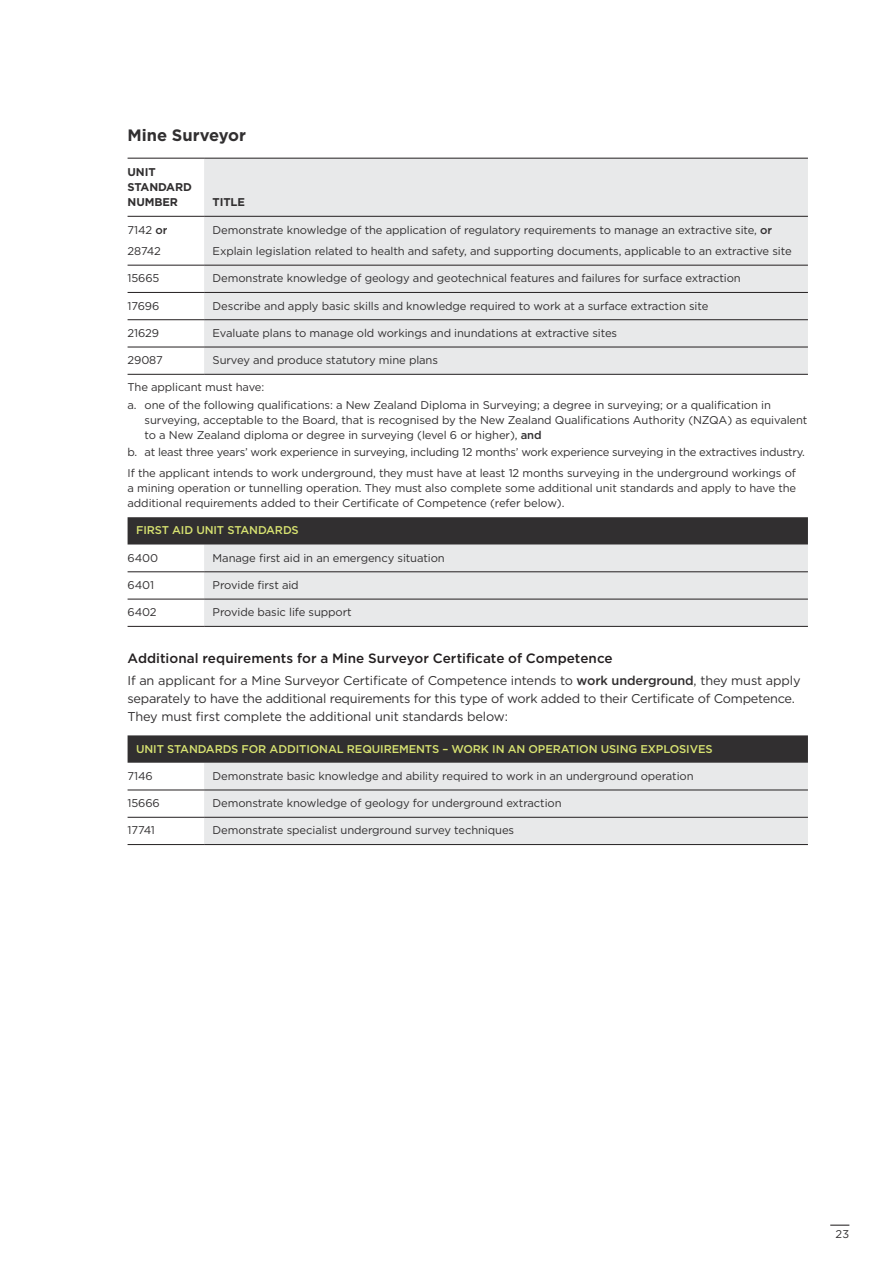
<style>
.page{position:relative;width:893px;height:1263px;background:#fff}
.page>*{position:absolute;margin:0;border:0;box-sizing:border-box;transform-origin:0 0}
.t1{font:700 16.5px "Gotham";color:#312f30}
.t2{font:500 13.5px "Gotham";letter-spacing:.005em;color:#231f20}
.body{font:12.75px/18px "Gotham";letter-spacing:-.02em;color:#312f30}
.table_body{font:11.25px/15px "Gotham";letter-spacing:-.01em;color:#312f30}
.table_body-2{font:500 11.25px "Gotham";letter-spacing:-.01em;color:#d8e371}
.table_H1{font:700 11.25px/15px "Gotham";letter-spacing:-.01em;color:#312f30}
.s1{font-weight:500}
</style>
<div class="page">
<svg style="left:204px;top:159px;width:604px;height:685px;fill:#e8e9ea"></svg>
<svg style="left:128px;top:517px;width:680px;height:246px"></svg>
<hr style="left:128px;top:158px;width:76px;height:1px;background:#231f20">
<hr style="left:204px;top:158px;width:604px;height:1px;background:#231f20">
<hr style="left:128px;top:216px;width:76px;height:1px;background:#231f20">
<hr style="left:204px;top:216px;width:604px;height:1px;background:#231f20">
<hr style="left:128px;top:265px;width:76px;height:1px;background:#231f20">
<hr style="left:204px;top:265px;width:604px;height:1px;background:#231f20">
<hr style="left:128px;top:292px;width:76px;height:1px;background:#231f20">
<hr style="left:204px;top:292px;width:604px;height:1px;background:#231f20">
<hr style="left:128px;top:319px;width:76px;height:1px;background:#231f20">
<hr style="left:204px;top:319px;width:604px;height:1px;background:#231f20">
<hr style="left:128px;top:347px;width:76px;height:1px;background:#231f20">
<hr style="left:204px;top:347px;width:604px;height:1px;background:#231f20">
<hr style="left:128px;top:374px;width:76px;height:1px;background:#231f20">
<hr style="left:204px;top:374px;width:604px;height:1px;background:#231f20">
<hr style="left:128px;top:571px;width:76px;height:1px;background:#231f20">
<hr style="left:204px;top:571px;width:604px;height:1px;background:#231f20">
<hr style="left:128px;top:599px;width:76px;height:1px;background:#231f20">
<hr style="left:204px;top:599px;width:604px;height:1px;background:#231f20">
<hr style="left:128px;top:790px;width:76px;height:1px;background:#231f20">
<hr style="left:204px;top:790px;width:604px;height:1px;background:#231f20">
<hr style="left:128px;top:817px;width:76px;height:1px;background:#231f20">
<hr style="left:204px;top:817px;width:604px;height:1px;background:#231f20">
<hr style="left:128px;top:844px;width:76px;height:1px;background:#231f20">
<hr style="left:204px;top:844px;width:604px;height:1px;background:#231f20">
<hr style="left:128px;top:626px;width:76px;height:1px;background:#231f20">
<hr style="left:204px;top:626px;width:604px;height:1px;background:#231f20">
<svg style="left:830px;top:1224px;width:19px;height:2px"></svg>
<h1 class="t1" style="left:128px;top:124px;width:120px">Mine Surveyor</h1>
<p class="table_H1" style="left:128px;top:164px;width:66px">UNIT<br>STANDARD<br>NUMBER</p>
<p class="table_H1" style="left:213px;top:194px;width:34px">TITLE</p>
<p class="table_body" style="left:128px;top:222px;width:41px">7142 <span class="s1">or</span></p>
<p class="table_body" style="left:128px;top:243px;width:35px">28742</p>
<p class="table_body" style="left:213px;top:222px;width:561px">Demonstrate knowledge of the application of regulatory requirements to manage an extractive site, <span class="s1">or</span></p>
<p class="table_body" style="left:213px;top:243px;width:581px">Explain legislation related to health and safety, and supporting documents, applicable to an extractive site</p>
<p class="table_body" style="left:128px;top:270px;width:33px">15665</p>
<p class="table_body" style="left:213px;top:270px;width:530px">Demonstrate knowledge of geology and geotechnical features and failures for surface extraction</p>
<p class="table_body" style="left:128px;top:298px;width:33px">17696</p>
<p class="table_body" style="left:213px;top:298px;width:497px">Describe and apply basic skills and knowledge required to work at a surface extraction site</p>
<p class="table_body" style="left:128px;top:325px;width:33px">21629</p>
<p class="table_body" style="left:213px;top:325px;width:406px">Evaluate plans to manage old workings and inundations at extractive sites</p>
<p class="table_body" style="left:128px;top:352px;width:37px">29087</p>
<p class="table_body" style="left:213px;top:352px;width:227px">Survey and produce statutory mine plans</p>
<p class="table_body" style="left:128px;top:380px;width:138px">The applicant must have:</p>
<p class="table_body" style="left:145px;top:397px;width:664px;text-indent:-17px">a. one of the following qualifications: a New Zealand Diploma in Surveying; a degree in surveying; or a qualification in surveying, acceptable to the Board, that is recognised by the New Zealand Qualifications Authority (NZQA) as equivalent to a New Zealand diploma or degree in surveying (level 6 or higher), <span class="s1">and</span></p>
<p class="table_body" style="left:128px;top:444px;width:679px">b. at least three years’ work experience in surveying, including 12 months’ work experience surveying in the extractives industry.</p>
<p class="table_body" style="left:128px;top:465px;width:670px;text-align:justify">If the applicant intends to work underground, they must have at least 12 months surveying in the underground workings of a mining operation or tunnelling operation. They must also complete some additional unit standards and apply to have the additional requirements added to their Certificate of Competence (refer below).</p>
<p class="table_body-2" style="left:136px;top:523px;width:164px">FIRST AID UNIT STANDARDS</p>
<p class="table_body" style="left:128px;top:550px;width:32px">6400</p>
<p class="table_body" style="left:213px;top:550px;width:234px">Manage first aid in an emergency situation</p>
<p class="table_body" style="left:128px;top:577px;width:28px">6401</p>
<p class="table_body" style="left:213px;top:577px;width:88px">Provide first aid</p>
<p class="table_body" style="left:128px;top:604px;width:31px">6402</p>
<p class="table_body" style="left:213px;top:604px;width:141px">Provide basic life support</p>
<h4 class="t2" style="left:128px;top:649px;width:487px">Additional requirements for a Mine Surveyor Certificate of Competence</h4>
<p class="body" style="left:128px;top:671px;width:674px">If an applicant for a Mine Surveyor Certificate of Competence intends to <span class="s1">work underground</span>, they must apply separately to have the additional requirements for this type of work added to their Certificate of Competence.<br>They must first complete the additional unit standards below:</p>
<p class="table_body-2" style="left:136px;top:741px;width:578px">UNIT STANDARDS FOR ADDITIONAL REQUIREMENTS – WORK IN AN OPERATION USING EXPLOSIVES</p>
<p class="table_body" style="left:128px;top:768px;width:27px">7146</p>
<p class="table_body" style="left:213px;top:768px;width:482px">Demonstrate basic knowledge and ability required to work in an underground operation</p>
<p class="table_body" style="left:128px;top:795px;width:34px">15666</p>
<p class="table_body" style="left:213px;top:795px;width:351px">Demonstrate knowledge of geology for underground extraction</p>
<p class="table_body" style="left:128px;top:823px;width:29px">17741</p>
<p class="table_body" style="left:213px;top:823px;width:303px">Demonstrate specialist underground survey techniques</p>
<p class="table_body" style="left:836px;top:1227px;width:15px">23</p>
</div>
